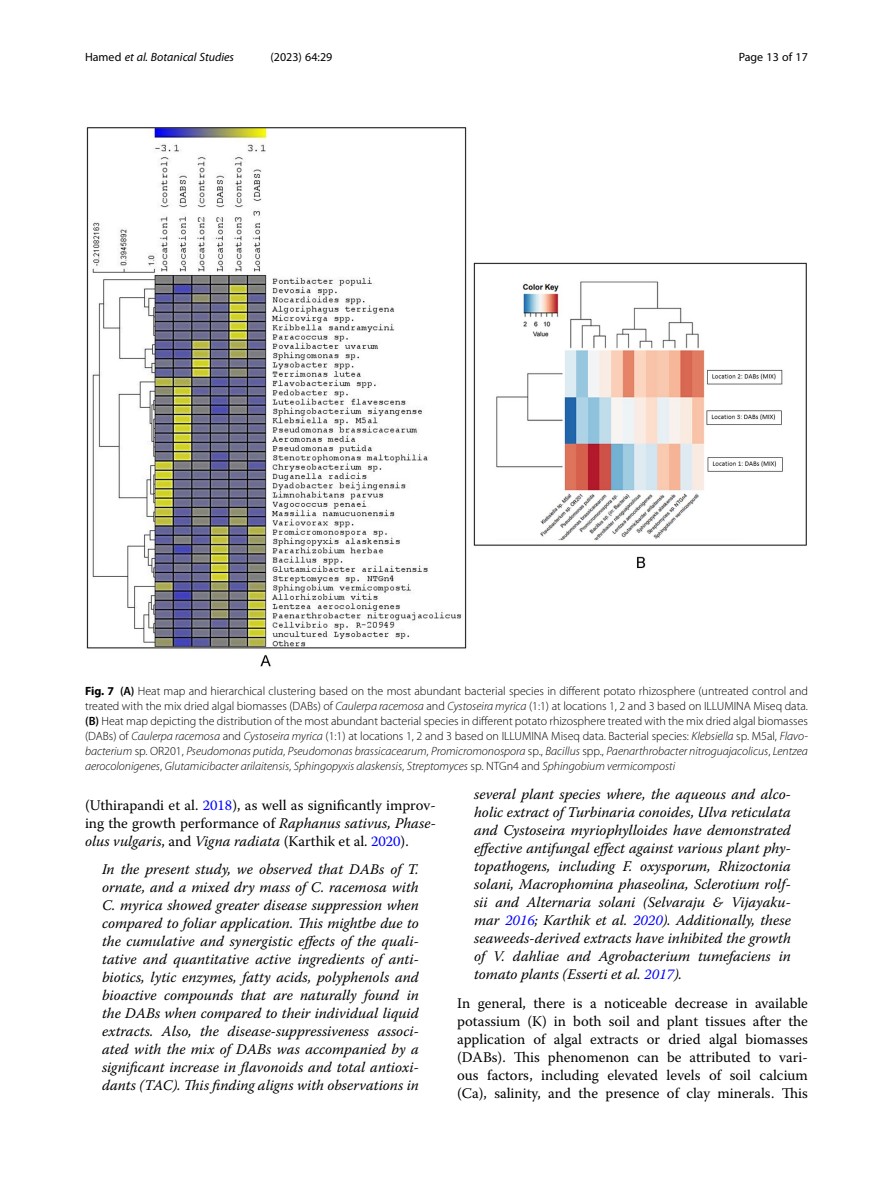
<style>
.page{position:relative;width:893px;height:1191px;background:#fff}
.page>*{position:absolute;margin:0;border:0;box-sizing:border-box;transform-origin:0 0}
.Block_Quote{font:italic 14.7px/18px "Warnock Pro";color:#000;text-align:justify}
.Body_Text{font:14.7px/18px "Warnock Pro";color:#000;text-align:justify}
.Figure_Caption{font:300 12px/15px "Myriad Pro";color:#000;text-align:justify}
.t1{font:italic 12px "Myriad Pro";color:#000}
.t2{font:12px "Myriad Pro";color:#000}
.s1{font-style:normal}
.s2{font-weight:700}
.s3{font-weight:600}
.s4{font-style:italic}
.s5{color:#00f}
</style>
<div class="page">
<img style="left:86px;top:127px;width:721px;height:540px">
<p class="t1" style="left:85px;top:50px;width:151px"><span class="s1">Hamed</span> et al. Botanical Studies</p>
<p class="t2" style="left:270px;top:50px;width:63px">(2023) 64:29</p>
<p class="t2" style="left:739px;top:50px;width:71px">Page 13 of 17</p>
<p class="Figure_Caption" style="left:85px;top:684px;width:724px"><span class="s2">Fig. 7</span> <span class="s3">(A)</span> Heat map and hierarchical clustering based on the most abundant bacterial species in different potato rhizosphere (untreated control and treated with the mix dried algal biomasses (DABs) of <span class="s4">Caulerpa racemosa</span> and <span class="s4">Cystoseira myrica</span> (1:1) at locations 1, 2 and 3 based on ILLUMINA Miseq data. <span class="s3">(B)</span> Heat map depicting the distribution of the most abundant bacterial species in different potato rhizosphere treated with the mix dried algal biomasses (DABs) of <span class="s4">Caulerpa racemosa</span> and <span class="s4">Cystoseira myrica</span> (1:1) at locations 1, 2 and 3 based on ILLUMINA Miseq data. Bacterial species: <span class="s4">Klebsiella</span> sp. M5al, <span class="s4">Flavo&shy;bacterium</span> sp. OR201, <span class="s4">Pseudomonas putida</span>, <span class="s4">Pseudomonas brassicacearum</span>, <span class="s4">Promicromonospora</span> sp., <span class="s4">Bacillus</span> spp., <span class="s4">Paenarthrobacter nitroguajacolicus</span>, <span class="s4">Lentzea aerocolonigenes</span>, <span class="s4">Glutamicibacter arilaitensis</span>, <span class="s4">Sphingopyxis alaskensis</span>, <span class="s4">Streptomyces</span> sp. NTGn4 and <span class="s4">Sphingobium vermicomposti</span></p>
<p class="Body_Text" style="left:85px;top:796px;width:352px">(Uthirapandi et al. <span class="s5">2018</span>), as well as significantly improv&shy;ing the growth performance of <span class="s4">Raphanus sativus, Phase&shy;olus vulgaris</span>, and <span class="s4">Vigna radiata</span> (Karthik et al. <span class="s5">2020</span>).</p>
<p class="Block_Quote" style="left:102px;top:859px;width:318px">In the present study, we observed that DABs of T. ornate, and a mixed dry mass of C. racemosa with C. myrica showed greater disease suppression when compared to foliar application. This mightbe due to the cumulative and synergistic effects of the quali&shy;tative and quantitative active ingredients of anti&shy;biotics, lytic enzymes, fatty acids, polyphenols and bioactive compounds that are naturally found in the DABs when compared to their individual liquid extracts. Also, the disease-suppressiveness associ&shy;ated with the mix of DABs was accompanied by a significant increase in flavonoids and total antioxi&shy;dants (TAC). This finding aligns with observations in</p>
<p class="Block_Quote" style="left:474px;top:785px;width:318px">several plant species where, the aqueous and alco&shy;holic extract of Turbinaria conoides, Ulva reticulata and Cystoseira myriophylloides have demonstrated effective antifungal effect against various plant phy&shy;topathogens, including F. oxysporum, Rhizoctonia solani, Macrophomina phaseolina, Sclerotium rolf&shy;sii and Alternaria solani (Selvaraju &amp; Vijayaku&shy;mar <span class="s5">2016</span>; Karthik et al. <span class="s5">2020</span>). Additionally, these seaweeds-derived extracts have inhibited the growth of V. dahliae and Agrobacterium tumefaciens in tomato plants (Esserti et al. <span class="s5">2017</span>).</p>
<p class="Body_Text" style="left:457px;top:994px;width:352px">In general, there is a noticeable decrease in available potassium (K) in both soil and plant tissues after the application of algal extracts or dried algal biomasses (DABs). This phenomenon can be attributed to vari&shy;ous factors, including elevated levels of soil calcium (Ca), salinity, and the presence of clay minerals. This</p>
</div>
